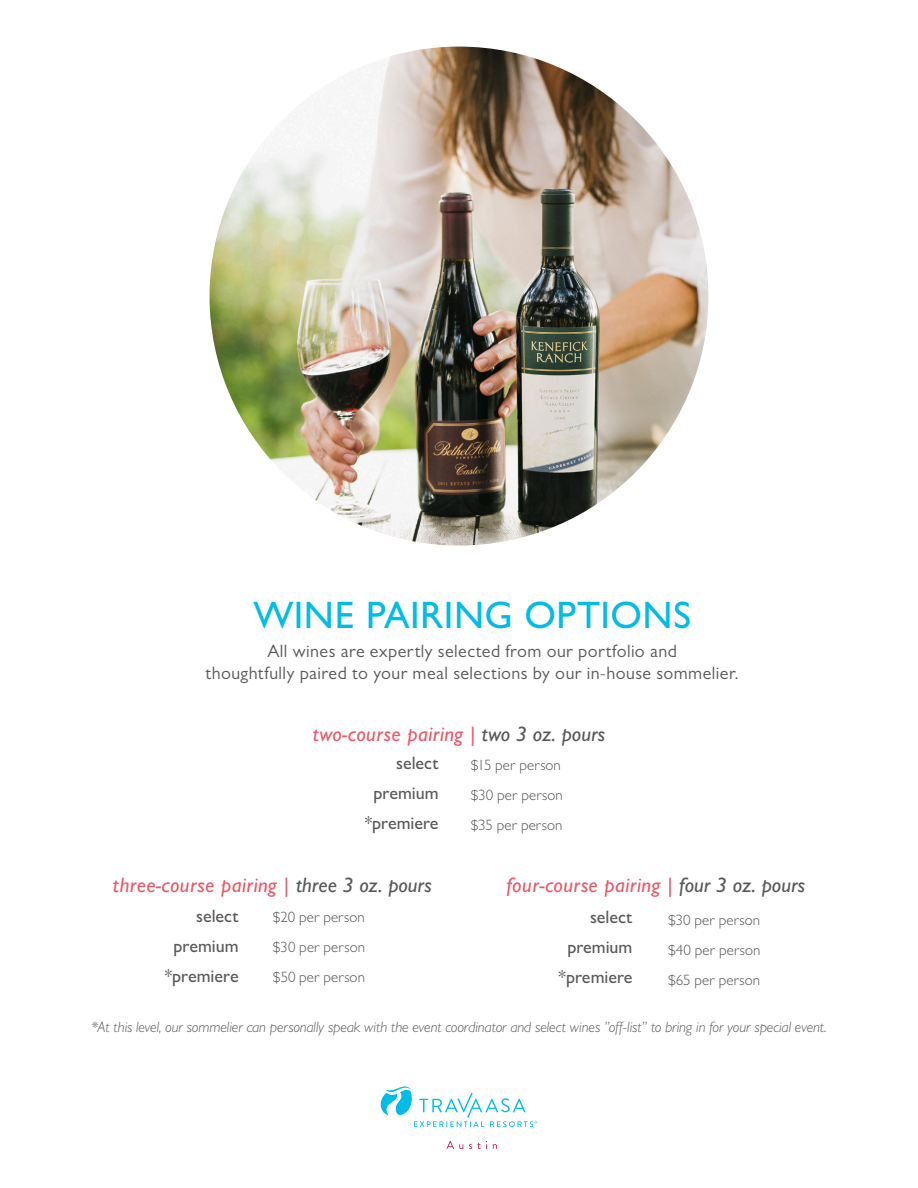
<style>
.page{position:relative;width:918px;height:1188px;background:#fff}
.page>*{position:absolute;margin:0;border:0;box-sizing:border-box;transform-origin:0 0}
.t1{font:500 38.4px "Gill Sans MT Pro";letter-spacing:.015em;color:#02bce8}
.t2{font:italic 500 21px "Gill Sans MT Pro";letter-spacing:.02em;color:#ec5967}
.body{font:18px "Gill Sans MT Pro";letter-spacing:.025em;color:#57585a}
.t3{font:500 18px "Gill Sans MT Pro";color:#57585a}
.t4{font:italic 300 15px "Gill Sans MT Pro";letter-spacing:-.005em;color:#57585a}
.t5{font:300 15px "Gill Sans MT Pro";letter-spacing:.005em;color:#57585a}
.s1{color:#57585a}
</style>
<div class="page">
<img style="left:210px;top:47px;width:498px;height:499px;border-radius:249px">
<svg style="left:446px;top:1141px;width:17px;height:8px"></svg>
<svg style="left:469px;top:1141px;width:18px;height:8px"></svg>
<svg style="left:493px;top:1144px;width:4px;height:5px"></svg>
<svg style="left:381px;top:1086px;width:156px;height:41px"></svg>
<p class="t1" style="left:253px;top:592px;width:439px">WINE PAIRING OPTIONS</p>
<p class="body" style="left:267px;top:640px;width:411px">All wines are expertly selected from our portfolio and</p>
<p class="body" style="left:206px;top:662px;width:535px">thoughtfully paired to your meal selections by our in-house sommelier.</p>
<p class="t2" style="left:313px;top:721px;width:294px">two-course pairing | <span class="s1">two 3 oz. pours</span></p>
<p class="t3" style="left:396px;top:752px;width:44px">select</p>
<p class="t3" style="left:374px;top:782px;width:67px">premium</p>
<p class="t3" style="left:365px;top:812px;width:75px">*premiere</p>
<p class="t5" style="left:471px;top:756px;width:92px">$15 per person</p>
<p class="t5" style="left:471px;top:786px;width:94px">$30 per person</p>
<p class="t5" style="left:471px;top:816px;width:93px">$35 per person</p>
<p class="t2" style="left:113px;top:872px;width:321px">three-course pairing | <span class="s1">three 3 oz. pours</span></p>
<p class="t3" style="left:196px;top:906px;width:44px">select</p>
<p class="t3" style="left:174px;top:936px;width:67px">premium</p>
<p class="t3" style="left:165px;top:966px;width:75px">*premiere</p>
<p class="t5" style="left:273px;top:908px;width:93px">$20 per person</p>
<p class="t5" style="left:273px;top:938px;width:94px">$30 per person</p>
<p class="t5" style="left:273px;top:968px;width:94px">$50 per person</p>
<p class="t2" style="left:506px;top:872px;width:300px">four-course pairing | <span class="s1">four 3 oz. pours</span></p>
<p class="t5" style="left:668px;top:911px;width:94px">$30 per person</p>
<p class="t5" style="left:668px;top:941px;width:94px">$40 per person</p>
<p class="t5" style="left:668px;top:971px;width:94px">$65 per person</p>
<p class="t3" style="left:590px;top:907px;width:44px">select</p>
<p class="t3" style="left:567px;top:937px;width:67px">premium</p>
<p class="t3" style="left:559px;top:967px;width:75px">*premiere</p>
<p class="t4" style="left:91px;top:1018px;width:737px">*At this level, our sommelier can personally speak with the event coordinator and select wines ”off-list” to bring in for your special event.</p>
</div>
